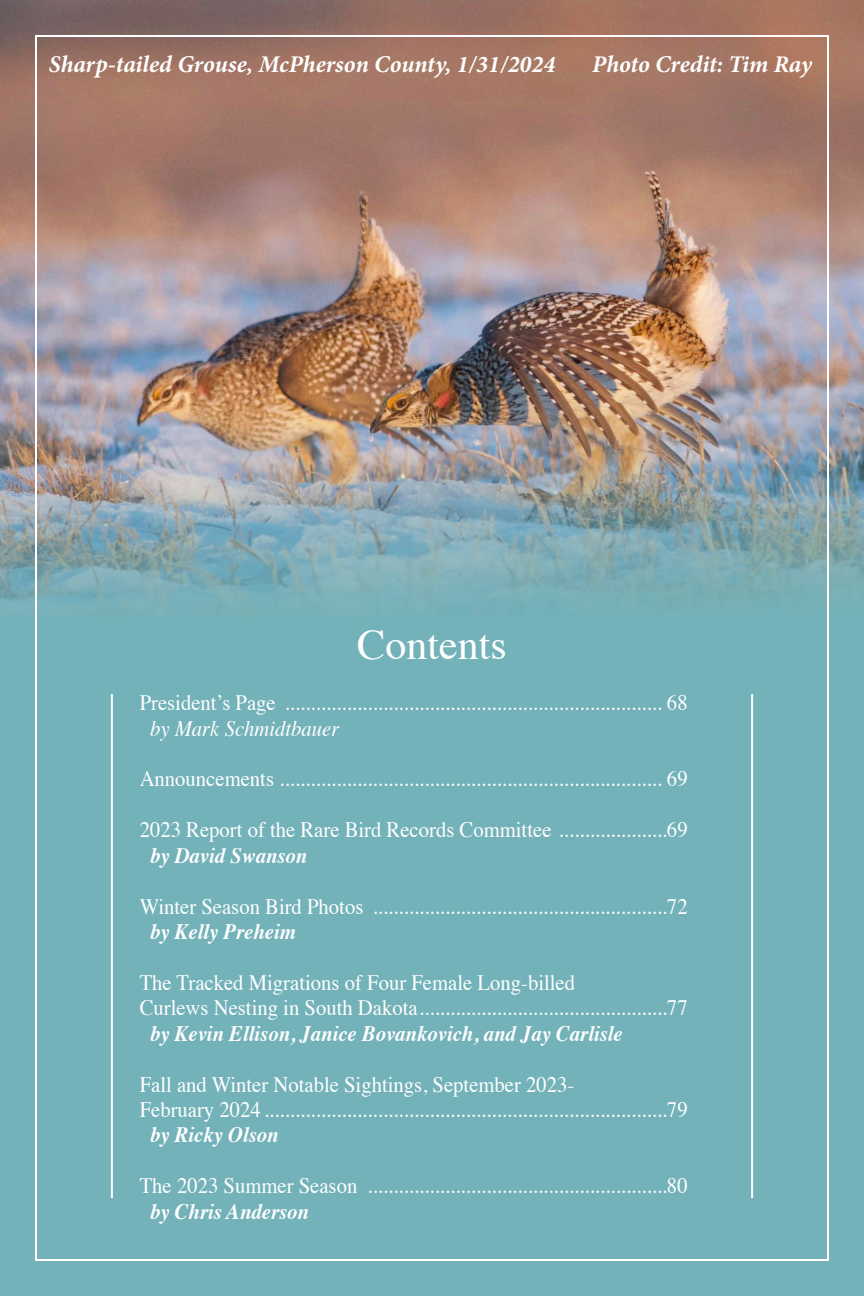
<style>
.page{position:relative;width:864px;height:1296px;background:#fff}
.page>*{position:absolute;margin:0;border:0;box-sizing:border-box;transform-origin:0 0}
.t1{font:42px "Times";color:#fff}
.t2{font:italic 700 24px "Minion Pro";letter-spacing:-.005em;color:#fff}
.t3{font:22px/25.4px "Times";color:#fff;scale:.94 1}
.t4{font:italic 700 22px "Times";color:#fff;scale:.94 1}
.t5{font:italic 22px "Times";color:#fff;scale:.94 1}
</style>
<div class="page">
<div style="left:0;top:274px;width:864px;height:1022px;background:#73b2b9"></div>
<img style="left:0;top:0;width:864px;height:614px">
<hr style="left:111px;top:694px;width:2px;height:504px;background:#fff">
<hr style="left:751px;top:694px;width:2px;height:504px;background:#fff">
<p class="t2" style="left:49px;top:47px;width:508px">Sharp-tailed Grouse, McPherson County, 1/31/2024</p>
<p class="t2" style="left:592px;top:47px;width:222px">Photo Credit: Tim Ray</p>
<h1 class="t1" style="left:357px;top:606px;width:151px">Contents</h1>
<p class="t3" style="left:140px;top:688px;width:584px">President’s Page ......................................................................... 68</p>
<p class="t5" style="left:150px;top:709px;width:203px">by Mark Schmidtbauer</p>
<p class="t3" style="left:140px;top:765px;width:584px">Announcements .......................................................................... 69</p>
<p class="t3" style="left:140px;top:815px;width:584px">2023 Report of the Rare Bird Records Committee .....................69</p>
<p class="t4" style="left:150px;top:835px;width:169px">by David Swanson</p>
<p class="t3" style="left:140px;top:892px;width:584px">Winter Season Bird Photos .........................................................72</p>
<p class="t4" style="left:150px;top:911px;width:157px">by Kelly Preheim</p>
<p class="t3" style="left:140px;top:968px;width:584px">The Tracked Migrations of Four Female Long-billed<br>Curlews Nesting in South Dakota................................................77</p>
<p class="t4" style="left:150px;top:1013px;width:504px">by Kevin Ellison, Janice Bovankovich, and Jay Carlisle</p>
<p class="t3" style="left:140px;top:1070px;width:584px">Fall and Winter Notable Sightings, September 2023-<br>February 2024 ..............................................................................79</p>
<p class="t4" style="left:150px;top:1114px;width:138px">by Ricky Olson</p>
<p class="t3" style="left:140px;top:1171px;width:584px">The 2023 Summer Season ..........................................................80</p>
<p class="t4" style="left:150px;top:1191px;width:171px">by Chris Anderson</p>
</div>
